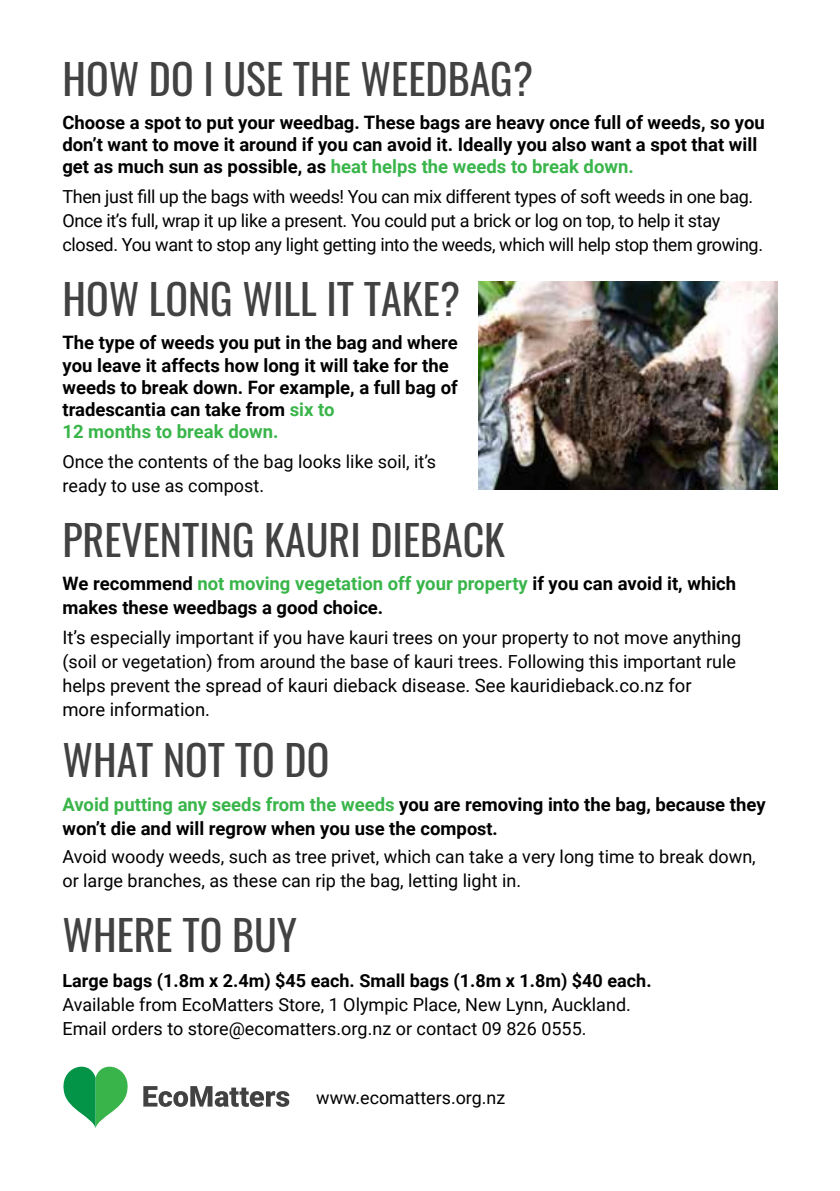
<style>
.page{position:relative;width:840px;height:1191px;background:#fff}
.page>*{position:absolute;margin:0;border:0;box-sizing:border-box;transform-origin:0 0}
.t1{font:42px "Oswald";color:#424242}
.t2{font:700 18.4px/22.2px "Roboto";color:#000}
.t3{font:18.4px/24px "Roboto";color:#000}
.t4{font:18px/24px "Roboto";color:#000}
.t5{font:18px/24px "Roboto";letter-spacing:-.02em;color:#000}
.t6{font:700 18px "Roboto";color:#000}
.t7{font:17.8px "Roboto";color:#000}
.s1{color:#39b54a}
.s2{font-size:18.4px}
.s3{font-size:18px}
</style>
<div class="page">
<svg style="left:143px;top:1086px;width:146px;height:20px"></svg>
<svg style="left:63px;top:1066px;width:65px;height:62px"></svg>
<img style="left:478px;top:281px;width:299px;height:208px">
<h1 class="t1" style="left:62px;top:41px;width:472px">HOW DO I USE THE WEEDBAG?</h1>
<p class="t2" style="left:62px;top:111px;width:703px">Choose a spot to put your weedbag. These bags are heavy once full of weeds, so you don’t want to move it around if you can avoid it. Ideally you also want a spot that will get as much sun as possible, as <span class="s1">heat helps the weeds to break down.</span></p>
<p class="t5" style="left:62px;top:184px;width:701px">Then just fill up the bags with weeds! You can mix different types of soft weeds in one bag.<br>Once it’s full, wrap it up like a present. You could put a brick or log on top, to help it stay closed. You want to stop any light getting into the weeds, which will help stop them growing.</p>
<h1 class="t1" style="left:62px;top:261px;width:399px">HOW LONG WILL IT TAKE?</h1>
<p class="t2" style="left:62px;top:331px;width:397px">The type of weeds you put in the bag and where you leave it affects how long it will take for the weeds to break down. For example, a full bag of tradescantia can take from <span class="s1">six to<br>12 months to break down.</span></p>
<p class="t4" style="left:62px;top:448px;width:375px">Once the contents of the bag looks like soil, it’s ready to use as compost.</p>
<h1 class="t1" style="left:62px;top:502px;width:444px">PREVENTING KAURI DIEBACK</h1>
<p class="t2" style="left:62px;top:571px;width:675px;line-height:24px">We recommend <span class="s1">not moving vegetation off your property</span> if you can avoid it, which makes these weedbags a good choice.</p>
<p class="t4" style="left:62px;top:625px;width:680px"><span class="s2">It’s espec</span>ially important if you have kauri trees on your property to not move anything (soil or vegetation) from around the base of kauri trees. Following this important rule</p>
<p class="t3" style="left:62px;top:672px;width:630px"><span class="s3">helps preve</span>nt the spread of kauri dieback disease. See kauridieback.co.nz for more information.</p>
<h1 class="t1" style="left:62px;top:723px;width:268px">WHAT NOT TO DO</h1>
<p class="t2" style="left:62px;top:791px;width:704px;line-height:24px"><span class="s1">Avoid putting any seeds from the weeds</span> you are removing into the bag, because they won’t die and will regrow when you use the comp<span class="s3">ost.</span></p>
<p class="t4" style="left:62px;top:843px;width:694px">Avoid woody weeds, such as tree privet, which can take a very long time to break down, or large branches, as these can rip the bag, letting light in.</p>
<h1 class="t1" style="left:62px;top:897px;width:236px">WHERE TO BUY</h1>
<p class="t6" style="left:62px;top:968px;width:590px">Large bags (1.8m x 2.4m) $45 each. Small bags (1.8m x 1.8m) $40 each.</p>
<p class="t4" style="left:62px;top:992px;width:569px">Available from EcoMatters Store, 1 Olympic Place, New Lynn, Auckland.<br>Email orders to store@ecomatters.org.nz or contact 09 826 0555.</p>
<p class="t7" style="left:316px;top:1085px;width:190px">www.ecomatters.org.nz</p>
</div>
